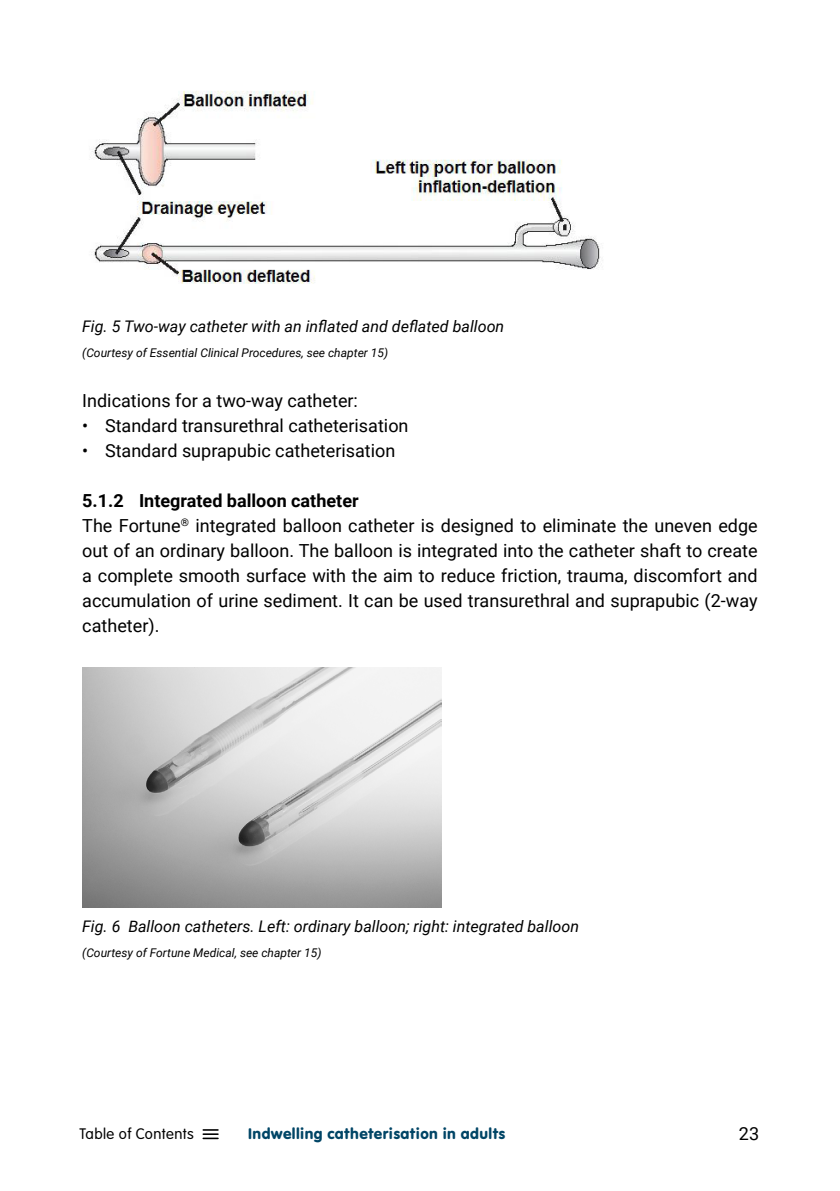
<style>
.page{position:relative;width:840px;height:1191px;background:#fff}
.page>*{position:absolute;margin:0;border:0;box-sizing:border-box;transform-origin:0 0}
.t1{font:18px/25px "Roboto";color:#000}
.t2{font:italic 16px "Roboto";color:#000}
.t3{font:16px "VAG Rundschrift D";letter-spacing:.025em;color:#004566}
.t4{font:300 16px "VAG Rundschrift D";letter-spacing:.025em;color:#000}
.t5{font:italic 12px "Roboto";color:#000}
.s1{font-weight:700}
</style>
<div class="page">
<svg style="left:203px;top:1129px;width:15px;height:10px"></svg>
<img style="left:92px;top:91px;width:511px;height:193px">
<img style="left:82px;top:667px;width:359px;height:240px">
<p class="t2" style="left:82px;top:315px;width:423px">Fig. 5 Two-way catheter with an inflated and deflated balloon</p>
<p class="t5" style="left:82px;top:344px;width:307px">(Courtesy of Essential Clinical Procedures, see chapter 15)</p>
<p class="t1" style="left:82px;top:387px;width:277px">Indications for a two-way catheter:</p>
<p class="t1" style="left:82px;top:412px;width:327px">• Standard transurethral catheterisation</p>
<p class="t1" style="left:82px;top:437px;width:314px">• Standard suprapubic catheterisation</p>
<p class="t1" style="left:82px;top:487px;width:676px"><span class="s1">5.1.2 Integrated balloon catheter<br></span>The Fortune<sup>®</sup> integrated balloon catheter is designed to eliminate the uneven edge out of an ordinary balloon. The balloon is integrated into the catheter shaft to create a complete smooth surface with the aim to reduce friction, trauma, discomfort and accumulation of urine sediment. It can be used transurethral and suprapubic (2-way catheter).</p>
<p class="t2" style="left:82px;top:915px;width:498px">Fig. 6 Balloon catheters. Left: ordinary balloon; right: integrated balloon</p>
<p class="t5" style="left:82px;top:944px;width:240px">(Courtesy of Fortune Medical, see chapter 15)</p>
<p class="t4" style="left:79px;top:1125px;width:116px">Table of Contents</p>
<p class="t3" style="left:248px;top:1124px;width:259px">Indwelling catheterisation in adults</p>
<p class="t1" style="left:738px;top:1120px;width:22px">23</p>
</div>
